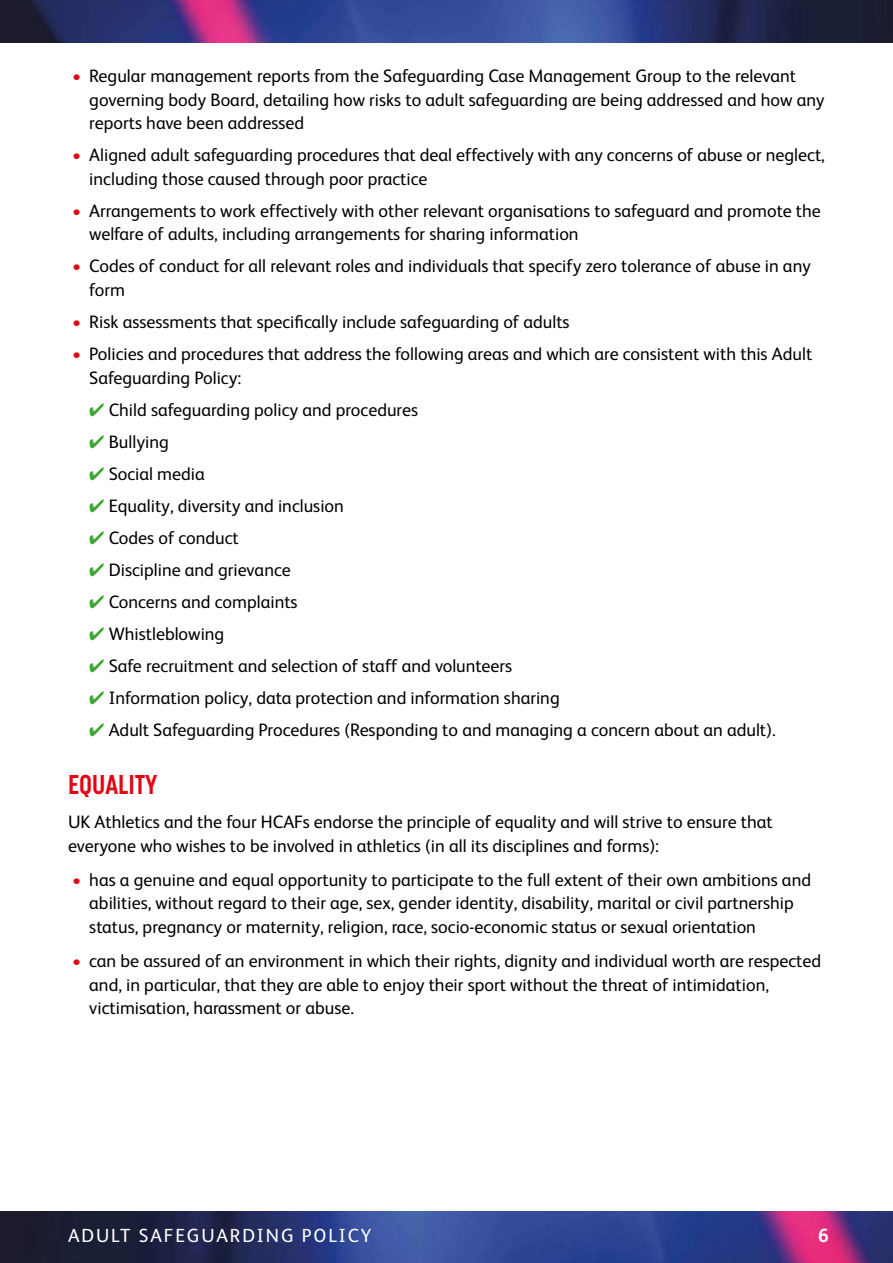
<style>
.page{position:relative;width:893px;height:1263px;background:#fff}
.page>*{position:absolute;margin:0;border:0;box-sizing:border-box;transform-origin:0 0}
.sub_section_head{font:700 27px "Korolev Condensed";color:#e30613}
.t1{font:19.05px "FS Albert";letter-spacing:.1em;color:#fff}
.t2{font:700 19.05px "FS Albert";color:#fff}
.safe-main{font:18px/23.5px "FS Albert";color:#000}
.s1{color:#e30613}
.s2{color:#3fa535}
</style>
<div class="page">
<img style="left:0;top:1211px;width:893px;height:52px">
<img style="left:0;top:0;width:893px;height:43px">
<p class="safe-main" style="left:89px;top:64px;width:737px;text-indent:-17px"><span class="s1">•</span> Regular management reports from the Safeguarding Case Management Group to the relevant governing body Board, detailing how risks to adult safeguarding are being addressed and how any reports have been addressed</p>
<p class="safe-main" style="left:89px;top:143px;width:737px;text-indent:-17px"><span class="s1">•</span> Aligned adult safeguarding procedures that deal effectively with any concerns of abuse or neglect, including those caused through poor practice</p>
<p class="safe-main" style="left:89px;top:199px;width:733px;text-indent:-17px"><span class="s1">•</span> Arrangements to work effectively with other relevant organisations to safeguard and promote the welfare of adults, including arrangements for sharing information</p>
<p class="safe-main" style="left:89px;top:255px;width:723px;text-indent:-17px"><span class="s1">•</span> Codes of conduct for all relevant roles and individuals that specify zero tolerance of abuse in any form</p>
<p class="safe-main" style="left:72px;top:310px;width:499px"><span class="s1">•</span> Risk assessments that specifically include safeguarding of adults</p>
<p class="safe-main" style="left:89px;top:342px;width:724px;text-indent:-17px"><span class="s1">•</span> Policies and procedures that address the following areas and which are consistent with this Adult<br>Safeguarding Policy:</p>
<p class="safe-main" style="left:89px;top:398px;width:330px"><span class="s2">✔</span> Child safeguarding policy and procedures</p>
<p class="safe-main" style="left:89px;top:430px;width:81px"><span class="s2">✔</span> Bullying</p>
<p class="safe-main" style="left:89px;top:462px;width:117px"><span class="s2">✔</span> Social media</p>
<p class="safe-main" style="left:89px;top:494px;width:256px"><span class="s2">✔</span> Equality, diversity and inclusion</p>
<p class="safe-main" style="left:89px;top:526px;width:151px"><span class="s2">✔</span> Codes of conduct</p>
<p class="safe-main" style="left:89px;top:558px;width:203px"><span class="s2">✔</span> Discipline and grievance</p>
<p class="safe-main" style="left:89px;top:590px;width:210px"><span class="s2">✔</span> Concerns and complaints</p>
<p class="safe-main" style="left:89px;top:622px;width:137px"><span class="s2">✔</span> Whistleblowing</p>
<p class="safe-main" style="left:89px;top:654px;width:424px"><span class="s2">✔</span> Safe recruitment and selection of staff and volunteers</p>
<p class="safe-main" style="left:89px;top:686px;width:472px"><span class="s2">✔</span> Information policy, data protection and information sharing</p>
<p class="safe-main" style="left:89px;top:718px;width:688px"><span class="s2">✔</span> Adult Safeguarding Procedures (Responding to and managing a concern about an adult).</p>
<p class="sub_section_head" style="left:68px;top:768px;width:91px">EQUALITY</p>
<p class="safe-main" style="left:68px;top:810px;width:706px">UK Athletics and the four HCAFs endorse the principle of equality and will strive to ensure that everyone who wishes to be involved in athletics (in all its disciplines and forms):</p>
<p class="safe-main" style="left:89px;top:868px;width:723px;text-indent:-17px"><span class="s1">•</span> has a genuine and equal opportunity to participate to the full extent of their own ambitions and abilities, without regard to their age, sex, gender identity, disability, marital or civil partnership status, pregnancy or maternity, religion, race, socio-economic status or sexual orientation</p>
<p class="safe-main" style="left:89px;top:949px;width:733px;text-indent:-17px"><span class="s1">•</span> can be assured of an environment in which their rights, dignity and individual worth are respected and, in particular, that they are able to enjoy their sport without the threat of intimidation, victimisation, harassment or abuse.</p>
<p class="t1" style="left:68px;top:1224px;width:305px">ADULT SAFEGUARDING POLICY</p>
<p class="t2" style="left:818px;top:1224px;width:12px">6</p>
</div>
